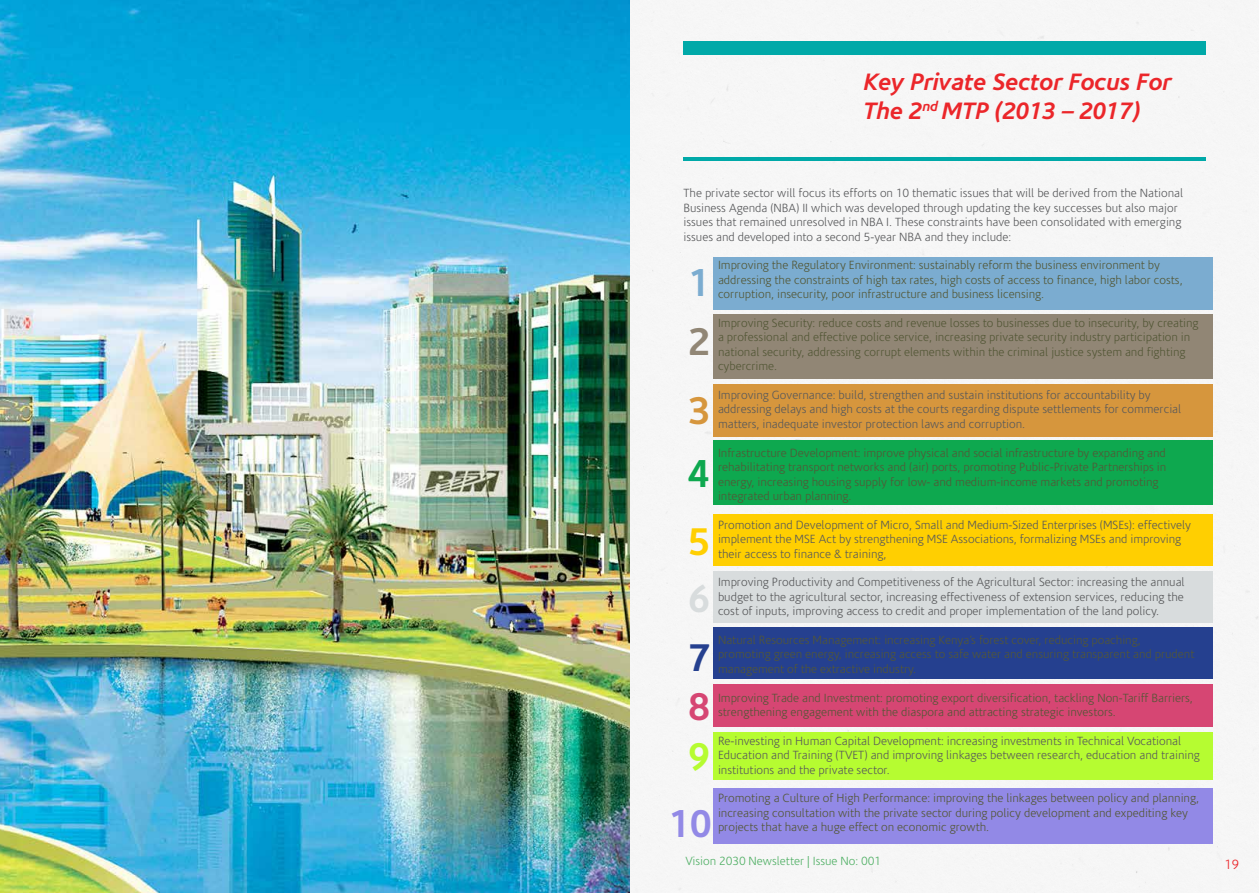
<style>
.page{position:relative;width:1259px;height:893px;background:#fff}
.page>*{position:absolute;margin:0;border:0;box-sizing:border-box;transform-origin:0 0}
.t1{font:700 39px "Corisande";color:#9289e6}
.t2{font:700 39px "Corisande";color:#7bacd0}
.t3{font:700 39px "Corisande";color:#918675}
.t4{font:700 39px "Corisande";color:#d6963d}
.t5{font:700 39px "Corisande";color:#0ea84f}
.t6{font:700 39px "Corisande";color:#ffcf01}
.t7{font:700 39px "Corisande";color:#d8dcdd}
.t8{font:700 39px "Corisande";color:#25408f}
.t9{font:700 39px "Corisande";color:#d64673}
.t10{font:700 39px "Corisande";color:#b6fc31}
.t11{font:italic 700 24px/28.8px "Corisande";color:#eb262a}
.t12{font:300 13.5px "Corisande";color:#eb262a}
.t13{font:300 12px/14.4px "Corisande";color:#535736}
.t14{font:300 12px/14.4px "Corisande";color:#58595b}
.t15{font:300 12px "Corisande";color:#4faf64}
</style>
<div class="page">
<div style="left:629px;top:0;width:629px;height:893px;background:#f6f6f6"></div>
<div style="left:713px;top:257px;width:499px;height:52px;background:#7bacd0"></div>
<div style="left:713px;top:314px;width:499px;height:64px;background:#918675"></div>
<div style="left:713px;top:384px;width:499px;height:52px;background:#d6963d"></div>
<div style="left:713px;top:441px;width:499px;height:64px;background:#0ea84f"></div>
<div style="left:713px;top:514px;width:499px;height:52px;background:#ffcf01"></div>
<div style="left:713px;top:571px;width:499px;height:51px;background:#d8dcdd"></div>
<div style="left:713px;top:628px;width:499px;height:51px;background:#25408f"></div>
<div style="left:713px;top:685px;width:499px;height:42px;background:#d64673"></div>
<div style="left:713px;top:732px;width:499px;height:48px;background:#b6fc31"></div>
<div style="left:713px;top:788px;width:499px;height:56px;background:#9289e6"></div>
<div style="left:683px;top:41px;width:522px;height:13px;background:#00a9a8"></div>
<hr style="left:683px;top:157px;width:522px;height:4px;background:#00a9a8">
<img style="left:0;top:0;width:629px;height:893px">
<h2 class="t11" style="left:863px;top:68px;width:309px">Key Private Sector Focus For<br>The 2<sup>nd</sup> MTP (2013 – 2017)</h2>
<p class="t14" style="left:683px;top:187px;width:501px">The private sector will focus its efforts on 10 thematic issues that will be derived from the National Business Agenda (NBA) II which was developed through updating the key successes but also major issues that remained unresolved in NBA I. These constraints have been consolidated with emerging issues and developed into a second 5-year NBA and they include:</p>
<p class="t13" style="left:718px;top:259px;width:466px">Improving the Regulatory Environment: sustainably reform the business environment by addressing the constraints of high tax rates, high costs of access to finance, high labor costs, corruption, insecurity, poor infrastructure and business licensing.</p>
<p class="t13" style="left:718px;top:316px;width:482px">Improving Security: reduce costs and revenue losses to businesses due to insecurity, by creating a professional and effective police service, increasing private security industry participation in national security, addressing corrupt elements within the criminal justice system and fighting cybercrime.</p>
<p class="t14" style="left:718px;top:388px;width:465px">Improving Governance: build, strengthen and sustain institutions for accountability by addressing delays and high costs at the courts regarding dispute settlements for commercial matters, inadequate investor protection laws and corruption.</p>
<p class="t13" style="left:718px;top:446px;width:449px">Infrastructure Development: improve physical and social infrastructure by expanding and rehabilitating transport networks and (air) ports, promoting Public-Private Partnerships in energy, increasing housing supply for low- and medium-income markets and promoting integrated urban planning.</p>
<p class="t14" style="left:718px;top:518px;width:474px">Promotion and Development of Micro, Small and Medium-Sized Enterprises (MSEs): effectively implement the MSE Act by strengthening MSE Associations, formalizing MSEs and improving their access to finance &amp; training,</p>
<p class="t14" style="left:718px;top:575px;width:468px;text-align:justify">Improving Productivity and Competitiveness of the Agricultural Sector: increasing the annual budget to the agricultural sector, increasing effectiveness of extension services, reducing the cost of inputs, improving access to credit and proper implementation of the land policy.</p>
<p class="t13" style="left:718px;top:633px;width:478px">Natural Resources Management: increasing Kenya’s forest cover, reducing poaching, promoting green energy, increasing access to safe water and ensuring transparent and prudent management of the extractive industry.</p>
<p class="t13" style="left:718px;top:691px;width:476px">Improving Trade and Investment: promoting export diversification, tackling Non-Tariff Barriers, strengthening engagement with the diaspora and attracting strategic investors.</p>
<p class="t14" style="left:718px;top:734px;width:483px">Re-investing in Human Capital Development: increasing investments in Technical Vocational<br>Education and Training (TVET) and improving linkages between research, education and training institutions and the private sector.</p>
<p class="t13" style="left:718px;top:791px;width:482px">Promoting a Culture of High Performance: improving the linkages between policy and planning, increasing consultation with the private sector during policy development and expediting key projects that have a huge effect on economic growth.</p>
<h1 class="t2" style="left:688px;top:260px;width:23px">1</h1>
<h1 class="t3" style="left:688px;top:319px;width:23px">2</h1>
<h1 class="t4" style="left:688px;top:389px;width:23px">3</h1>
<h1 class="t5" style="left:688px;top:452px;width:23px">4</h1>
<h1 class="t6" style="left:688px;top:520px;width:23px">5</h1>
<h1 class="t7" style="left:688px;top:576px;width:23px">6</h1>
<h1 class="t8" style="left:688px;top:635px;width:23px">7</h1>
<h1 class="t9" style="left:688px;top:685px;width:23px">8</h1>
<h1 class="t10" style="left:688px;top:734px;width:23px">9</h1>
<h1 class="t1" style="left:669px;top:801px;width:44px">10</h1>
<p class="t15" style="left:685px;top:855px;width:197px">Vision 2030 Newsletter | Issue No: 001</p>
<p class="t12" style="left:1224px;top:857px;width:16px">19</p>
</div>
